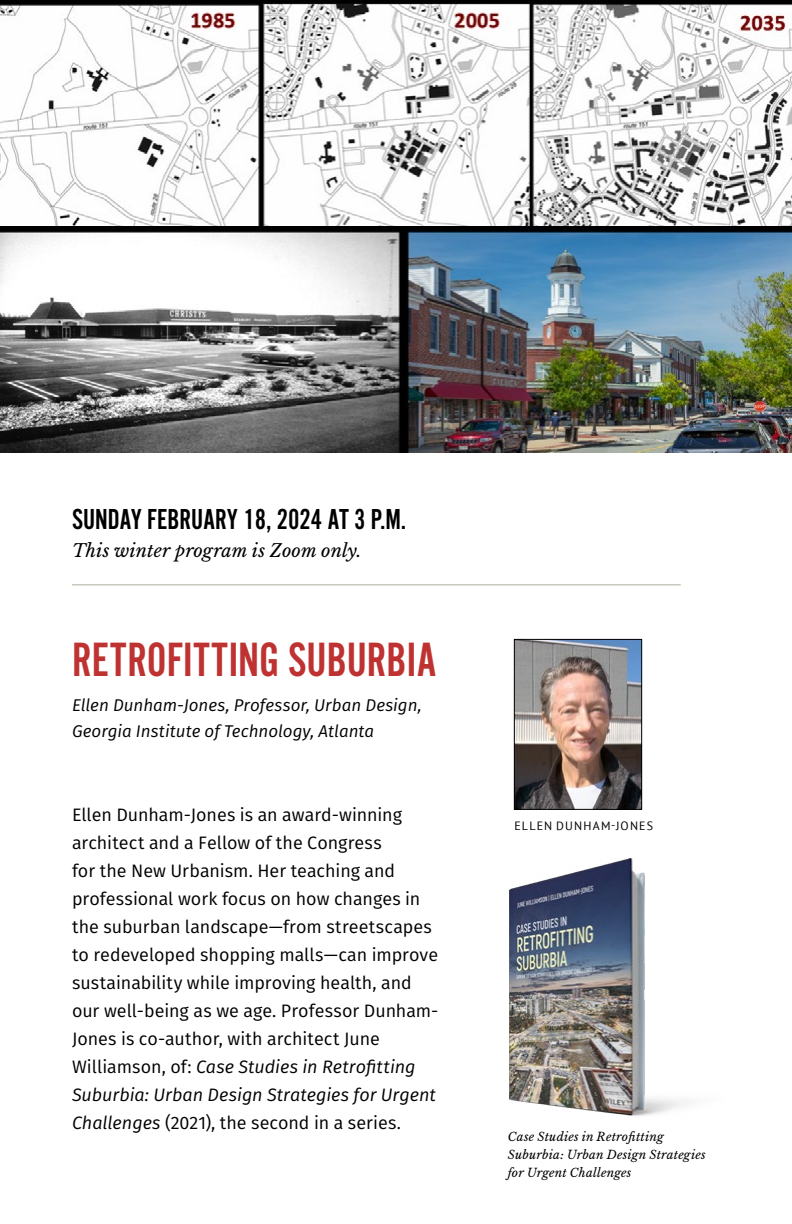
<style>
.page{position:relative;width:792px;height:1224px;background:#fff}
.page>*{position:absolute;margin:0;border:0;box-sizing:border-box;transform-origin:0 0}
.t1{font:50px "Alternate Got No 2 D";color:#be3331}
.t2{font:30px "Alternate Got No 2 D";color:#000}
.t3{font:18px/28px "Fira Sans";color:#000}
.t4{font:italic 18px "Libre Baskerville";letter-spacing:.005em;color:#000}
.t5{font:italic 17px/26px "Fira Sans";color:#000}
.t6{font:italic 12px/18px "Libre Baskerville";letter-spacing:.015em;color:#000}
.t7{font:12px "PT Sans";letter-spacing:.095em;color:#000}
.s1{font-style:italic}
</style>
<div class="page">
<img style="left:0;top:0;width:792px;height:452px">
<hr style="left:72px;top:584px;width:609px;height:1px;background:#aeac9d">
<img style="left:510px;top:858px;width:178px;height:258px">
<img style="left:516px;top:641px;width:124px;height:167px">
<div style="left:514px;top:639px;width:128px;height:171px;border:1px solid #000"></div>
<p class="t2" style="left:72px;top:504px;width:336px">SUNDAY FEBRUARY 18, 2024 AT 3 P.M.</p>
<p class="t4" style="left:72px;top:540px;width:291px">This winter program is Zoom only.</p>
<p class="t1" style="left:72px;top:633px;width:366px">RETROFITTING SUBURBIA</p>
<p class="t5" style="left:72px;top:691px;width:351px">Ellen Dunham-Jones, Professor, Urban Design,<br>Georgia Institute of Technology, Atlanta</p>
<p class="t3" style="left:72px;top:800px;width:368px">Ellen Dunham-Jones is an award-winning architect and a Fellow of the Congress<br>for the New Urbanism. Her teaching and professional work focus on how changes in the suburban landscape—from streetscapes to redeveloped shopping malls—can improve sustainability while improving health, and our well-being as we age. Professor Dunham-Jones is co-author, with architect June Williamson, of: <span class="s1">Case Studies in Retrofitting Suburbia: Urban Design Strategies for Urgent Challenges</span> (2021), the second in a series.</p>
<p class="t7" style="left:515px;top:818px;width:140px">ELLEN DUNHAM-JONES</p>
<p class="t6" style="left:508px;top:1128px;width:199px">Case Studies in Retrofitting<br>Suburbia: Urban Design Strategies for Urgent Challenges</p>
</div>
